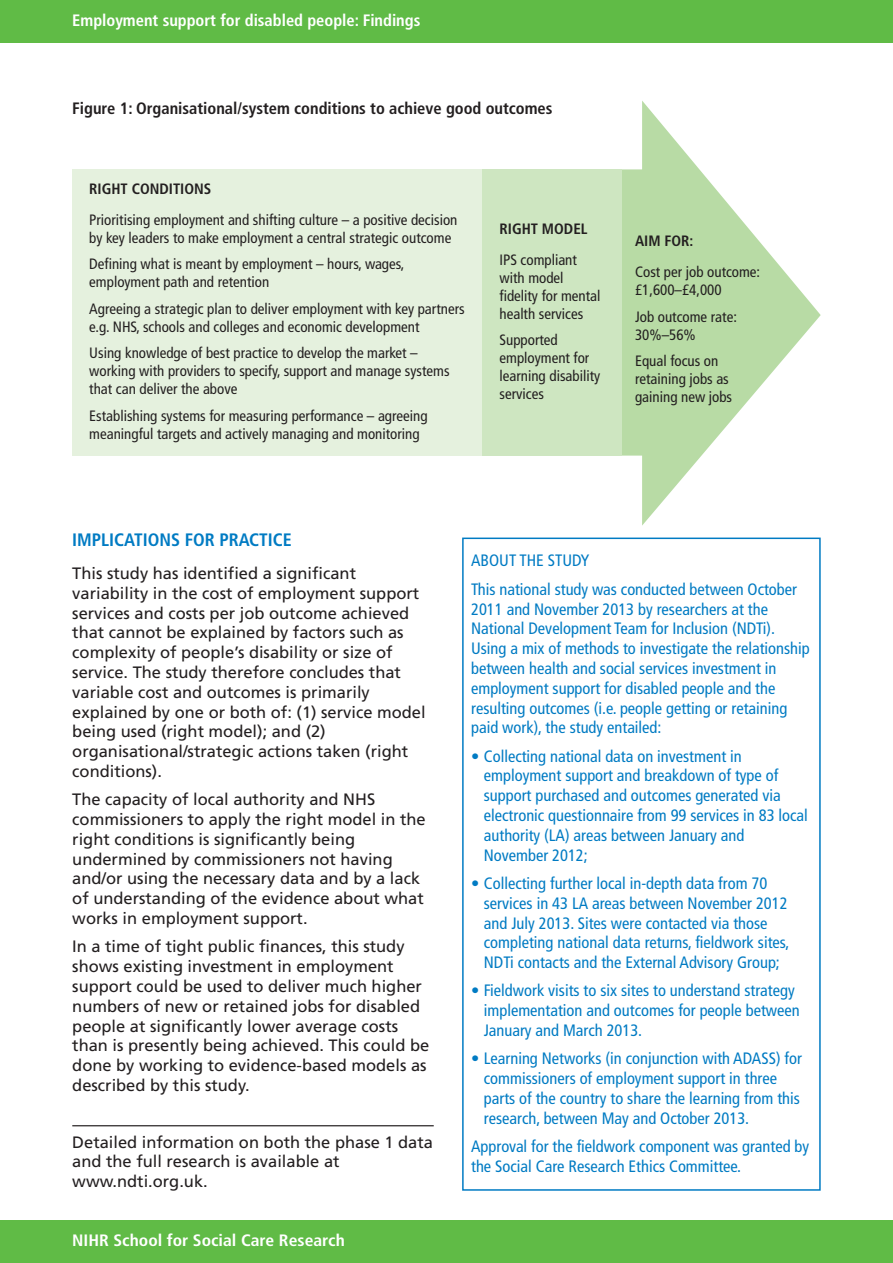
<style>
.page{position:relative;width:893px;height:1263px;background:#fff}
.page>*{position:absolute;margin:0;border:0;box-sizing:border-box;transform-origin:0 0}
.t1{font:700 condensed 18px "Frutiger";color:#007bc3}
.t2{font:condensed 16.5px/19.8px "Frutiger";color:#007bc3}
.t3{font:16.5px/19.8px "Frutiger";color:#231f20}
.t4{font:700 condensed 16.5px "Frutiger";color:#231f20}
.t5{font:700 condensed 16.5px "Frutiger";color:#fff}
.t6{font:700 condensed 16.5px "Frutiger";color:#fff;scale:1.07 1}
.t7{font:condensed 15px/18px "Frutiger";color:#231f20}
.t8{font:700 condensed 15px "Frutiger";color:#231f20}
</style>
<div class="page">
<div style="left:0;top:1220px;width:893px;height:43px;background:#60bb46"></div>
<div style="left:0;top:0;width:893px;height:43px;background:#60bb46"></div>
<hr style="left:72px;top:1125px;width:362px;height:1px;background:#231f20">
<div style="left:462px;top:537px;width:359px;height:654px;border:2px solid #007bc3"></div>
<svg style="left:622px;top:101px;width:199px;height:425px;fill:#b8dba5"></svg>
<div style="left:72px;top:169px;width:410px;height:287px;background:#e5f1de"></div>
<div style="left:482px;top:169px;width:140px;height:287px;background:#cee6c1"></div>
<p class="t5" style="left:72px;top:13px;width:350px">Employment support for disabled people: Findings</p>
<p class="t4" style="left:72px;top:102px;width:482px">Figure 1: Organisational/system conditions to achieve good outcomes</p>
<p class="t8" style="left:89px;top:183px;width:124px">RIGHT CONDITIONS</p>
<p class="t7" style="left:89px;top:212px;width:370px">Prioritising employment and shifting culture – a positive decision by key leaders to make employment a central strategic outcome</p>
<p class="t7" style="left:89px;top:256px;width:317px">Defining what is meant by employment – hours, wages, employment path and retention</p>
<p class="t7" style="left:89px;top:301px;width:377px">Agreeing a strategic plan to deliver employment with key partners e.g. NHS, schools and colleges and economic development</p>
<p class="t7" style="left:89px;top:345px;width:362px">Using knowledge of best practice to develop the market – working with providers to specify, support and manage systems that can deliver the above</p>
<p class="t7" style="left:89px;top:408px;width:340px">Establishing systems for measuring performance – agreeing meaningful targets and actively managing and monitoring</p>
<p class="t8" style="left:499px;top:223px;width:89px">RIGHT MODEL</p>
<p class="t7" style="left:499px;top:252px;width:102px">IPS compliant with model fidelity for mental health services</p>
<p class="t7" style="left:499px;top:332px;width:102px">Supported employment for learning disability services</p>
<p class="t8" style="left:635px;top:235px;width:60px">AIM FOR:</p>
<p class="t7" style="left:635px;top:264px;width:127px">Cost per job outcome: £1,600–£4,000</p>
<p class="t7" style="left:635px;top:309px;width:103px">Job outcome rate:<br>30%–56%</p>
<p class="t7" style="left:635px;top:353px;width:99px">Equal focus on retaining jobs as gaining new jobs</p>
<p class="t1" style="left:72px;top:532px;width:221px">IMPLICATIONS FOR PRACTICE</p>
<p class="t3" style="left:72px;top:565px;width:355px">This study has identified a significant variability in the cost of employment support services and costs per job outcome achieved that cannot be explained by factors such as complexity of people’s disability or size of service. The study therefore concludes that variable cost and outcomes is primarily explained by one or both of: (1) service model being used (right model); and (2) organisational/strategic actions taken (right conditions).</p>
<p class="t3" style="left:72px;top:791px;width:355px">The capacity of local authority and NHS commissioners to apply the right model in the right conditions is significantly being undermined by commissioners not having and/or using the necessary data and by a lack of understanding of the evidence about what works in employment support.</p>
<p class="t3" style="left:72px;top:938px;width:358px">In a time of tight public finances, this study shows existing investment in employment support could be used to deliver much higher numbers of new or retained jobs for disabled people at significantly lower average costs than is presently being achieved. This could be done by working to evidence-based models as described by this study.</p>
<p class="t3" style="left:72px;top:1133px;width:362px">Detailed information on both the phase 1 data and the full research is available at www.ndti.org.uk.</p>
<p class="t6" style="left:72px;top:1234px;width:256px">NIHR School for Social Care Research</p>
<p class="t2" style="left:471px;top:548px;width:327px;line-height:28.3px">ABOUT THE STUDY<br>This national study was conducted between October</p>
<p class="t2" style="left:471px;top:600px;width:340px">2011 and November 2013 by researchers at the National Development Team for Inclusion (NDTi).<br>Using a mix of methods to investigate the relationship between health and social services investment in employment support for disabled people and the resulting outcomes (i.e. people getting or retaining paid work), the study entailed:</p>
<p class="t2" style="left:484px;top:747px;width:325px;text-indent:-13px">• Collecting national data on investment in employment support and breakdown of type of support purchased and outcomes generated via electronic questionnaire from 99 services in 83 local authority (LA) areas between January and November 2012;</p>
<p class="t2" style="left:484px;top:875px;width:307px;text-indent:-13px">• Collecting further local in-depth data from 70 services in 43 LA areas between November 2012 and July 2013. Sites were contacted via those completing national data returns, fieldwork sites, NDTi contacts and the External Advisory Group;</p>
<p class="t2" style="left:484px;top:982px;width:317px;text-indent:-13px">• Fieldwork visits to six sites to understand strategy implementation and outcomes for people between<br>January and March 2013.</p>
<p class="t2" style="left:484px;top:1050px;width:320px;text-indent:-13px">• Learning Networks (in conjunction with ADASS) for commissioners of employment support in three parts of the country to share the learning from this research, between May and October 2013.</p>
<p class="t2" style="left:471px;top:1138px;width:340px">Approval for the fieldwork component was granted by the Social Care Research Ethics Committee.</p>
</div>
